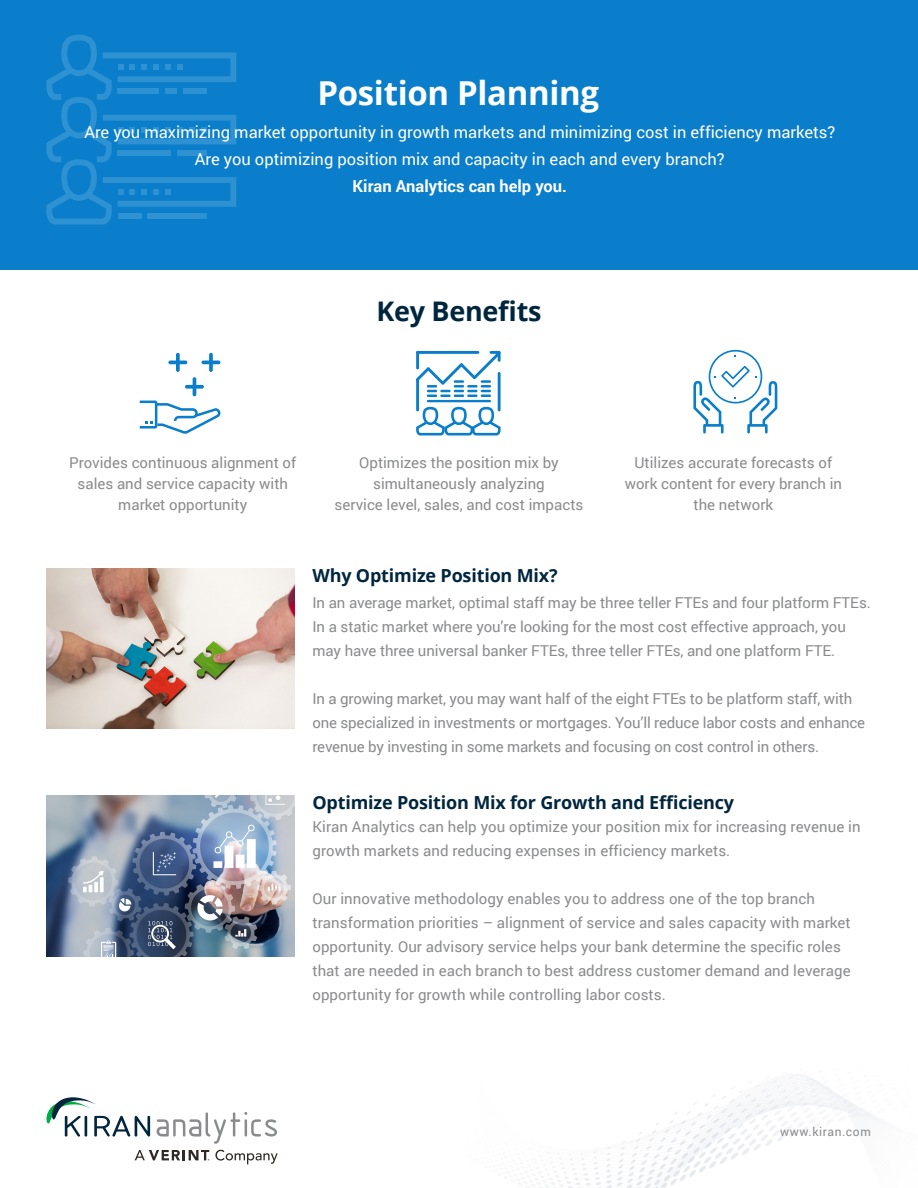
<style>
.page{position:relative;width:918px;height:1188px;background:#fff}
.page>*{position:absolute;margin:0;border:0;box-sizing:border-box;transform-origin:0 0}
.t1{font:700 33px "Open Sans";letter-spacing:-.01em;color:#fff}
.t2{font:700 27px "Open Sans";letter-spacing:-.01em;color:#00263e}
.t3{font:700 18px "Open Sans";letter-spacing:-.01em;color:#00263e}
.t4{font:16.5px/27px "Roboto";color:#fff;text-align:center}
.t5{font:700 16.5px "Roboto";color:#fff}
.t6{font:15px/24px "Roboto";color:#8a8b8d}
.t7{font:12px "Roboto";letter-spacing:.05em;color:#8a8b8d}
</style>
<div class="page">
<div style="left:0;top:0;width:918px;height:270px;background:#0a7eca"></div>
<svg style="left:46px;top:35px;width:190px;height:190px"></svg>
<div style="left:118px;top:213px;width:23px;height:6px;background:#2e91d1"></div>
<div style="left:147px;top:213px;width:60px;height:6px;background:#2e91d1"></div>
<div style="left:118px;top:150px;width:53px;height:6px;background:#2e91d1"></div>
<div style="left:177px;top:150px;width:30px;height:6px;background:#2e91d1"></div>
<div style="left:165px;top:88px;width:12px;height:6px;background:#2e91d1"></div>
<div style="left:118px;top:88px;width:41px;height:6px;background:#2e91d1"></div>
<div style="left:183px;top:88px;width:24px;height:6px;background:#2e91d1"></div>
<svg style="left:693px;top:350px;width:84px;height:84px"></svg>
<hr style="left:427px;top:400px;width:64px;height:2px;background:#0a7eca">
<hr style="left:416px;top:379px;width:3px;height:32px;background:#0a7eca">
<hr style="left:498px;top:372px;width:3px;height:39px;background:#0a7eca">
<svg style="left:416px;top:407px;width:85px;height:28px"></svg>
<svg style="left:416px;top:351px;width:85px;height:46px"></svg>
<svg style="left:140px;top:401px;width:80px;height:33px"></svg>
<svg style="left:185px;top:385px;width:19px;height:4px"></svg>
<hr style="left:193px;top:377px;width:3px;height:19px;background:#0a7eca;border-radius:2px">
<hr style="left:168px;top:361px;width:19px;height:3px;background:#0a7eca;border-radius:2px">
<svg style="left:176px;top:353px;width:4px;height:19px"></svg>
<hr style="left:201px;top:361px;width:19px;height:3px;background:#0a7eca;border-radius:2px">
<svg style="left:209px;top:353px;width:4px;height:19px"></svg>
<img style="left:47px;top:568px;width:247px;height:161px">
<img style="left:47px;top:795px;width:247px;height:161px">
<img style="left:524px;top:1075px;width:350px;height:113px">
<svg style="left:157px;top:1112px;width:120px;height:32px"></svg>
<svg style="left:46px;top:1097px;width:104px;height:40px"></svg>
<svg style="left:215px;top:1150px;width:63px;height:14px"></svg>
<svg style="left:135px;top:1150px;width:74px;height:10px"></svg>
<h1 class="t1" style="left:317px;top:69px;width:283px">Position Planning</h1>
<p class="t4" style="left:84px;top:118px;width:753px">Are you maximizing market opportunity in growth markets and minimizing cost in efficiency markets?<br>Are you optimizing position mix and capacity in each and every branch?</p>
<p class="t5" style="left:353px;top:174px;width:216px">Kiran Analytics can help you.</p>
<h2 class="t2" style="left:376px;top:292px;width:167px">Key Benefits</h2>
<p class="t6" style="left:69px;top:451px;width:229px;line-height:21px;text-align:center">Provides continuous alignment of sales and service capacity with market opportunity</p>
<p class="t6" style="left:335px;top:451px;width:250px;line-height:21px;text-align:center">Optimizes the position mix by simultaneously analyzing<br>service level, sales, and cost impacts</p>
<p class="t6" style="left:625px;top:451px;width:219px;line-height:21px;text-align:center">Utilizes accurate forecasts of work content for every branch in the network</p>
<p class="t3" style="left:312px;top:563px;width:247px">Why Optimize Position Mix?</p>
<p class="t6" style="left:312px;top:590px;width:560px">In an average market, optimal staff may be three teller FTEs and four platform FTEs.<br>In a static market where you’re looking for the most cost effective approach, you may have three universal banker FTEs, three teller FTEs, and one platform FTE.</p>
<p class="t6" style="left:312px;top:686px;width:554px">In a growing market, you may want half of the eight FTEs to be platform staff, with one specialized in investments or mortgages. You’ll reduce labor costs and enhance revenue by investing in some markets and focusing on cost control in others.</p>
<p class="t3" style="left:312px;top:790px;width:423px">Optimize Position Mix for Growth and Efficiency</p>
<p class="t6" style="left:312px;top:815px;width:550px">Kiran Analytics can help you optimize your position mix for increasing revenue in growth markets and reducing expenses in efficiency markets.</p>
<p class="t6" style="left:312px;top:887px;width:540px">Our innovative methodology enables you to address one of the top branch transformation priorities – alignment of service and sales capacity with market opportunity. Our advisory service helps your bank determine the specific roles that are needed in each branch to best address customer demand and leverage opportunity for growth while controlling labor costs.</p>
<p class="t7" style="left:780px;top:1123px;width:92px">www.kiran.com</p>
</div>
